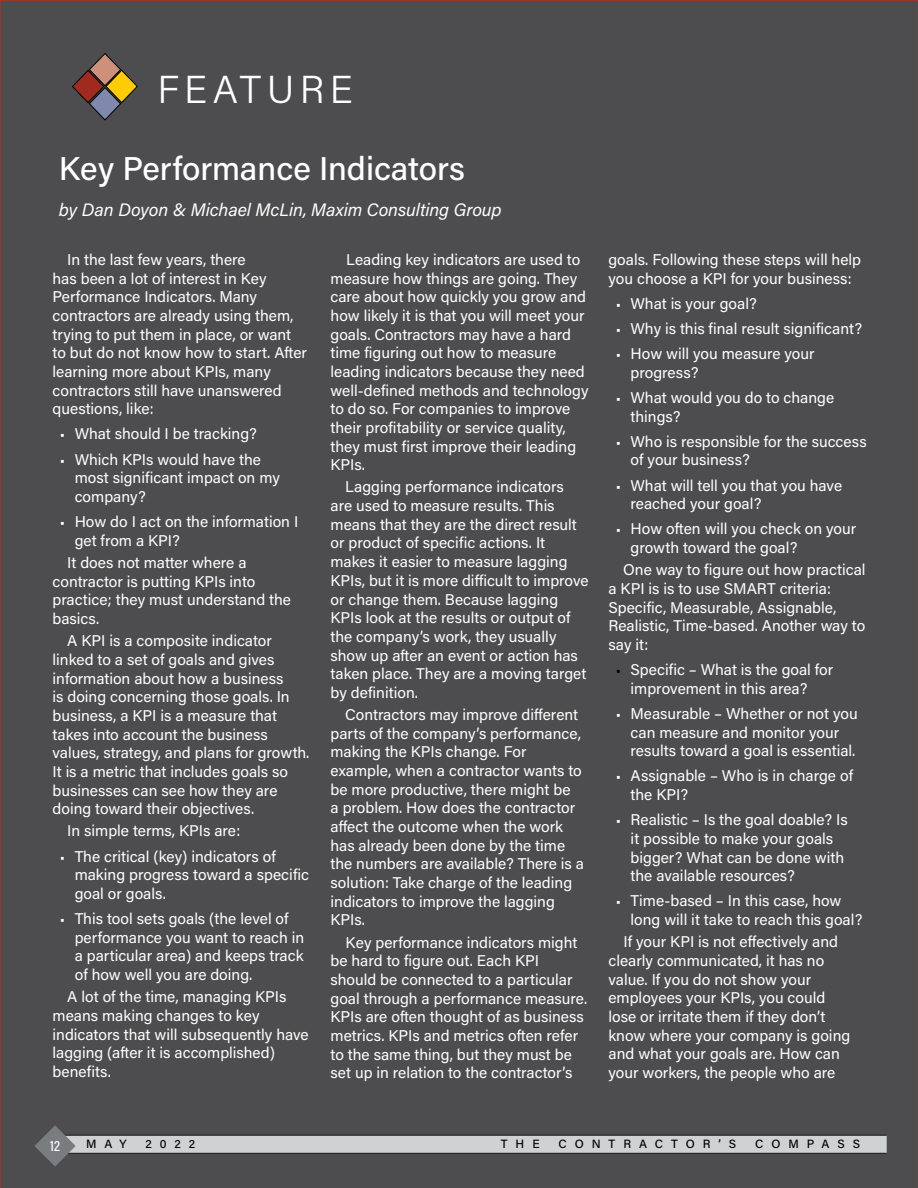
<style>
.page{position:relative;width:918px;height:1188px;background:#fff}
.page>*{position:absolute;margin:0;border:0;box-sizing:border-box;transform-origin:0 0}
.Page_Big_Header{font:300 39px "Acumin Pro";letter-spacing:.135em;color:#fff}
.Feature_Main_Headlin{font:500 33px "Acumin Pro";color:#fff}
.Feature_Main_Headlin-2{font:italic 18px "Acumin Pro";letter-spacing:-.005em;color:#fff}
.Page_Body_Text_9_5pt{font:15.6px/18.6px "Acumin Pro";color:#fff}
.Page_Body_Text_Bulle{font:15.6px/18.6px "Acumin Pro";color:#fff}
.TOC_Article_Name{font:500 15px "Acumin Pro Cond";color:#fff}
.Page_Number{font:500 12px "Acumin Pro";letter-spacing:.66em;color:#000}
.s1{font-size:14.25px}
.s2{font-size:14.25px;color:#000}
</style>
<div class="page">
<div style="left:0;top:0;width:917px;height:1188px;background:#4d4d4f"></div>
<svg style="left:917px;top:0;width:1px;height:1188px"></svg>
<div style="left:52px;top:1135px;width:835px;height:18px;background:#d0d1d2"></div>
<svg style="left:34px;top:1125px;width:42px;height:42px;background:#68696b"></svg>
<svg style="left:89px;top:53px;width:32px;height:33px"></svg>
<svg style="left:72px;top:70px;width:32px;height:33px"></svg>
<div style="left:72px;top:70px;width:32px;height:33px;border:1px solid #000;border-radius:50%"></div>
<svg style="left:89px;top:88px;width:32px;height:32px"></svg>
<div style="left:89px;top:88px;width:32px;height:32px;border:1px solid #000;border-radius:50%"></div>
<svg style="left:106px;top:70px;width:31px;height:33px"></svg>
<div style="left:106px;top:70px;width:31px;height:33px;border:1px solid #000;border-radius:50%"></div>
<p class="Page_Big_Header" style="left:158px;top:63px;width:197px">FEATURE</p>
<p class="Feature_Main_Headlin" style="left:59px;top:146px;width:408px">Key Performance Indicators</p>
<p class="Feature_Main_Headlin-2" style="left:59px;top:197px;width:444px">by Dan Doyon &amp; Michael McLin, Maxim Consulting Group</p>
<p class="Page_Body_Text_9_5pt" style="left:53px;top:249px;width:256px;text-indent:15px">In the last few years, there<br>has been a lot of interest in Key<br>Performance Indicators. Many contractors are already using them, trying to put them in place, or want to but do not know how to start. After learning more about KPIs, many contractors still have unanswered questions, like:</p>
<p class="Page_Body_Text_Bulle" style="left:60px;top:424px;width:199px"><span class="s1">•</span> What should I be tracking?</p>
<p class="Page_Body_Text_Bulle" style="left:75px;top:449px;width:207px;text-indent:-15px"><span class="s1">•</span> Which KPIs would have the most significant impact on my company?</p>
<p class="Page_Body_Text_Bulle" style="left:75px;top:512px;width:225px;text-indent:-15px"><span class="s1">•</span> How do I act on the information I get from a KPI?</p>
<p class="Page_Body_Text_9_5pt" style="left:53px;top:552px;width:240px;text-indent:15px">It does not matter where a contractor is putting KPIs into practice; they must understand the basics.</p>
<p class="Page_Body_Text_9_5pt" style="left:53px;top:631px;width:258px;text-indent:15px">A KPI is a composite indicator linked to a set of goals and gives information about how a business<br>is doing concerning those goals. In business, a KPI is a measure that takes into account the business values, strategy, and plans for growth.<br>It is a metric that includes goals so businesses can see how they are doing toward their objectives.</p>
<p class="Page_Body_Text_9_5pt" style="left:67px;top:821px;width:174px">In simple terms, KPIs are:</p>
<p class="Page_Body_Text_Bulle" style="left:75px;top:846px;width:236px;text-indent:-15px"><span class="s1">•</span> The critical (key) indicators of making progress toward a specific goal or goals.</p>
<p class="Page_Body_Text_Bulle" style="left:75px;top:909px;width:231px;text-indent:-15px"><span class="s1">•</span> This tool sets goals (the level of performance you want to reach in a particular area) and keeps track of how well you are doing.</p>
<p class="Page_Body_Text_9_5pt" style="left:53px;top:987px;width:258px;text-indent:15px">A lot of the time, managing KPIs means making changes to key indicators that will subsequently have lagging (after it is accomplished) benefits.</p>
<p class="Page_Body_Text_9_5pt" style="left:331px;top:249px;width:260px;text-indent:16px">Leading key indicators are used to measure how things are going. They care about how quickly you grow and how likely it is that you will meet your goals. Contractors may have a hard time figuring out how to measure leading indicators because they need well-defined methods and technology to do so. For companies to improve their profitability or service quality, they must first improve their leading KPIs.</p>
<p class="Page_Body_Text_9_5pt" style="left:331px;top:477px;width:260px;text-indent:15px">Lagging performance indicators are used to measure results. This means that they are the direct result or product of specific actions. It makes it easier to measure lagging KPIs, but it is more difficult to improve or change them. Because lagging KPIs look at the results or output of the company’s work, they usually show up after an event or action has taken place. They are a moving target by definition.</p>
<p class="Page_Body_Text_9_5pt" style="left:331px;top:705px;width:255px;text-indent:15px">Contractors may improve different parts of the company’s performance, making the KPIs change. For example, when a contractor wants to be more productive, there might be<br>a problem. How does the contractor affect the outcome when the work has already been done by the time the numbers are available? There is a solution: Take charge of the leading indicators to improve the lagging<br>KPIs.</p>
<p class="Page_Body_Text_9_5pt" style="left:331px;top:932px;width:258px;text-indent:15px">Key performance indicators might be hard to figure out. Each KPI should be connected to a particular goal through a performance measure.<br>KPIs are often thought of as business metrics. KPIs and metrics often refer to the same thing, but they must be set up in relation to the contractor’s</p>
<p class="Page_Body_Text_9_5pt" style="left:608px;top:249px;width:254px">goals. Following these steps will help you choose a KPI for your business:</p>
<p class="Page_Body_Text_Bulle" style="left:616px;top:293px;width:143px"><span class="s1">•</span> What is your goal?</p>
<p class="Page_Body_Text_Bulle" style="left:616px;top:318px;width:248px"><span class="s1">•</span> Why is this final result significant?</p>
<p class="Page_Body_Text_Bulle" style="left:631px;top:344px;width:186px;text-indent:-15px"><span class="s1">•</span> How will you measure your progress?</p>
<p class="Page_Body_Text_Bulle" style="left:631px;top:387px;width:205px;text-indent:-15px"><span class="s1">•</span> What would you do to change things?</p>
<p class="Page_Body_Text_Bulle" style="left:631px;top:431px;width:238px;text-indent:-15px"><span class="s1">•</span> Who is responsible for the success of your business?</p>
<p class="Page_Body_Text_Bulle" style="left:631px;top:475px;width:213px;text-indent:-15px"><span class="s1">•</span> What will tell you that you have reached your goal?</p>
<p class="Page_Body_Text_Bulle" style="left:631px;top:519px;width:227px;text-indent:-15px"><span class="s1">•</span> How often will you check on your growth toward the goal?</p>
<p class="Page_Body_Text_9_5pt" style="left:608px;top:560px;width:259px;text-indent:15px">One way to figure out how practical a KPI is is to use SMART criteria:<br>Specific, Measurable, Assignable,<br>Realistic, Time-based. Another way to say it:</p>
<p class="Page_Body_Text_Bulle" style="left:631px;top:660px;width:204px;text-indent:-15px"><span class="s2">•</span> Specific – What is the goal for improvement in this area?</p>
<p class="Page_Body_Text_Bulle" style="left:631px;top:704px;width:229px;text-indent:-15px"><span class="s1">•</span> Measurable – Whether or not you can measure and monitor your results toward a goal is essential.</p>
<p class="Page_Body_Text_Bulle" style="left:631px;top:766px;width:224px;text-indent:-15px"><span class="s1">•</span> Assignable – Who is in charge of the KPI?</p>
<p class="Page_Body_Text_Bulle" style="left:631px;top:810px;width:219px;text-indent:-15px"><span class="s1">•</span> Realistic – Is the goal doable? Is it possible to make your goals bigger? What can be done with the available resources?</p>
<p class="Page_Body_Text_Bulle" style="left:631px;top:891px;width:233px;text-indent:-15px"><span class="s1">•</span> Time-based – In this case, how long will it take to reach this goal?</p>
<p class="Page_Body_Text_9_5pt" style="left:608px;top:932px;width:243px;text-indent:15px">If your KPI is not effectively and clearly communicated, it has no value. If you do not show your employees your KPIs, you could lose or irritate them if they don’t know where your company is going and what your goals are. How can your workers, the people who are</p>
<p class="TOC_Article_Name" style="left:50px;top:1136px;width:11px">12</p>
<p class="Page_Number" style="left:86px;top:1135px;width:42px">MAY</p>
<p class="Page_Number" style="left:145px;top:1135px;width:51px">2022</p>
<p class="Page_Number" style="left:501px;top:1135px;width:40px">THE</p>
<p class="Page_Number" style="left:558px;top:1135px;width:179px">CONTRACTOR’S</p>
<p class="Page_Number" style="left:755px;top:1135px;width:106px">COMPASS</p>
</div>
